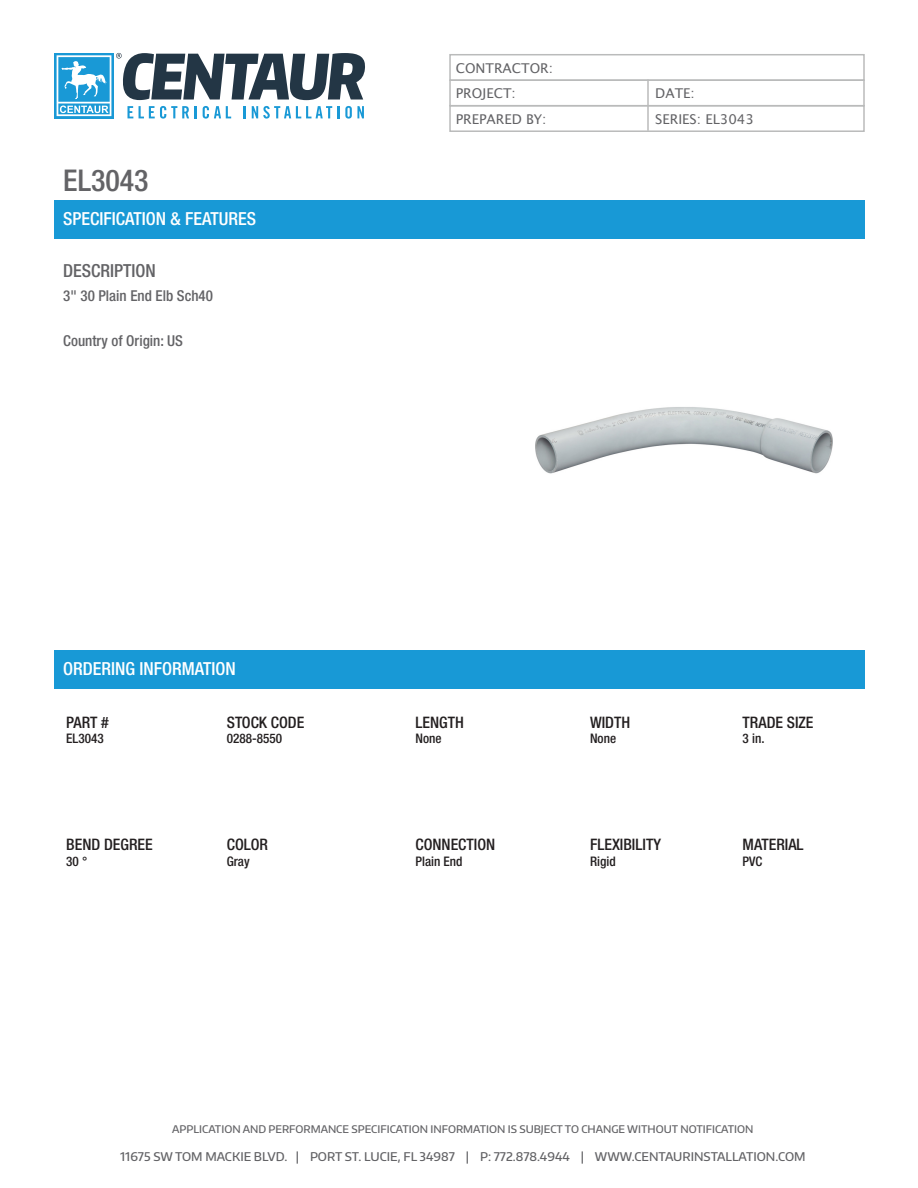
<style>
.page{position:relative;width:918px;height:1188px;background:#fff}
.page>*{position:absolute;margin:0;border:0;box-sizing:border-box;transform-origin:0 0}
.t1{font:500 condensed 30px "Helvetica Neue";color:#636366}
.t2{font:500 condensed 18px "Helvetica Neue";color:#fff}
.t3{font:500 condensed 18px "Helvetica Neue";color:#636366}
.t4{font:500 condensed 15.9px "Helvetica Neue";color:#231f20}
.t5{font:500 condensed 15px "Helvetica Neue";color:#636366}
.t6{font:13.5px "Lucida Grande";color:#636366}
.t7{font:500 condensed 13.2px "Helvetica Neue";color:#231f20}
.t8{font:500 12px "Encode Sans Normal";color:#636366}
.t9{font:500 10.5px "Encode Sans Normal";color:#636366}
</style>
<div class="page">
<svg style="left:54px;top:53px;width:3px;height:65px"></svg>
<svg style="left:57px;top:53px;width:308px;height:65px"></svg>
<div style="left:449px;top:54px;width:416px;height:27px;border:2px solid #babbbb"></div>
<div style="left:449px;top:79px;width:416px;height:27px;border:2px solid #babbbb"></div>
<hr style="left:647px;top:80px;width:2px;height:25px;background:#babbbb">
<div style="left:449px;top:105px;width:416px;height:27px;border:2px solid #babbbb"></div>
<hr style="left:647px;top:106px;width:2px;height:24px;background:#babbbb">
<div style="left:54px;top:200px;width:811px;height:39px;background:#1899d6"></div>
<div style="left:54px;top:650px;width:811px;height:39px;background:#1899d6"></div>
<img style="left:535px;top:407px;width:297px;height:67px">
<p class="t1" style="left:63px;top:163px;width:87px">EL3043</p>
<p class="t2" style="left:63px;top:208px;width:195px">SPECIFICATION &amp; FEATURES</p>
<p class="t3" style="left:63px;top:260px;width:94px">DESCRIPTION</p>
<p class="t5" style="left:63px;top:286px;width:151px">3" 30 Plain End Elb Sch40</p>
<p class="t5" style="left:63px;top:331px;width:121px">Country of Origin: US</p>
<p class="t6" style="left:456px;top:60px;width:99px">CONTRACTOR:</p>
<p class="t6" style="left:456px;top:86px;width:62px">PROJECT:</p>
<p class="t6" style="left:655px;top:86px;width:41px">DATE:</p>
<p class="t6" style="left:456px;top:111px;width:92px">PREPARED BY:</p>
<p class="t6" style="left:655px;top:111px;width:100px">SERIES: EL3043</p>
<p class="t2" style="left:63px;top:658px;width:174px">ORDERING INFORMATION</p>
<p class="t4" style="left:66px;top:712px;width:44px">PART #</p>
<p class="t7" style="left:66px;top:731px;width:39px">EL3043</p>
<p class="t4" style="left:227px;top:712px;width:79px">STOCK CODE</p>
<p class="t7" style="left:227px;top:731px;width:57px">0288-8550</p>
<p class="t4" style="left:415px;top:712px;width:50px">LENGTH</p>
<p class="t7" style="left:415px;top:731px;width:28px">None</p>
<p class="t4" style="left:590px;top:712px;width:42px">WIDTH</p>
<p class="t7" style="left:590px;top:731px;width:28px">None</p>
<p class="t4" style="left:743px;top:712px;width:72px">TRADE SIZE</p>
<p class="t7" style="left:743px;top:731px;width:23px">3 in.</p>
<p class="t4" style="left:66px;top:835px;width:88px">BEND DEGREE</p>
<p class="t7" style="left:66px;top:854px;width:23px">30 °</p>
<p class="t4" style="left:227px;top:835px;width:43px">COLOR</p>
<p class="t7" style="left:227px;top:854px;width:24px">Gray</p>
<p class="t4" style="left:415px;top:835px;width:81px">CONNECTION</p>
<p class="t7" style="left:415px;top:854px;width:49px">Plain End</p>
<p class="t4" style="left:590px;top:835px;width:72px">FLEXIBILITY</p>
<p class="t7" style="left:590px;top:854px;width:27px">Rigid</p>
<p class="t4" style="left:743px;top:835px;width:63px">MATERIAL</p>
<p class="t7" style="left:743px;top:854px;width:21px">PVC</p>
<p class="t9" style="left:172px;top:1122px;width:583px">APPLICATION AND PERFORMANCE SPECIFICATION INFORMATION IS SUBJECT TO CHANGE WITHOUT NOTIFICATION</p>
<p class="t8" style="left:120px;top:1149px;width:687px">11675 SW TOM MACKIE BLVD. | PORT ST. LUCIE, FL 34987 | P: 772.878.4944 | WWW.CENTAURINSTALLATION.COM</p>
</div>
